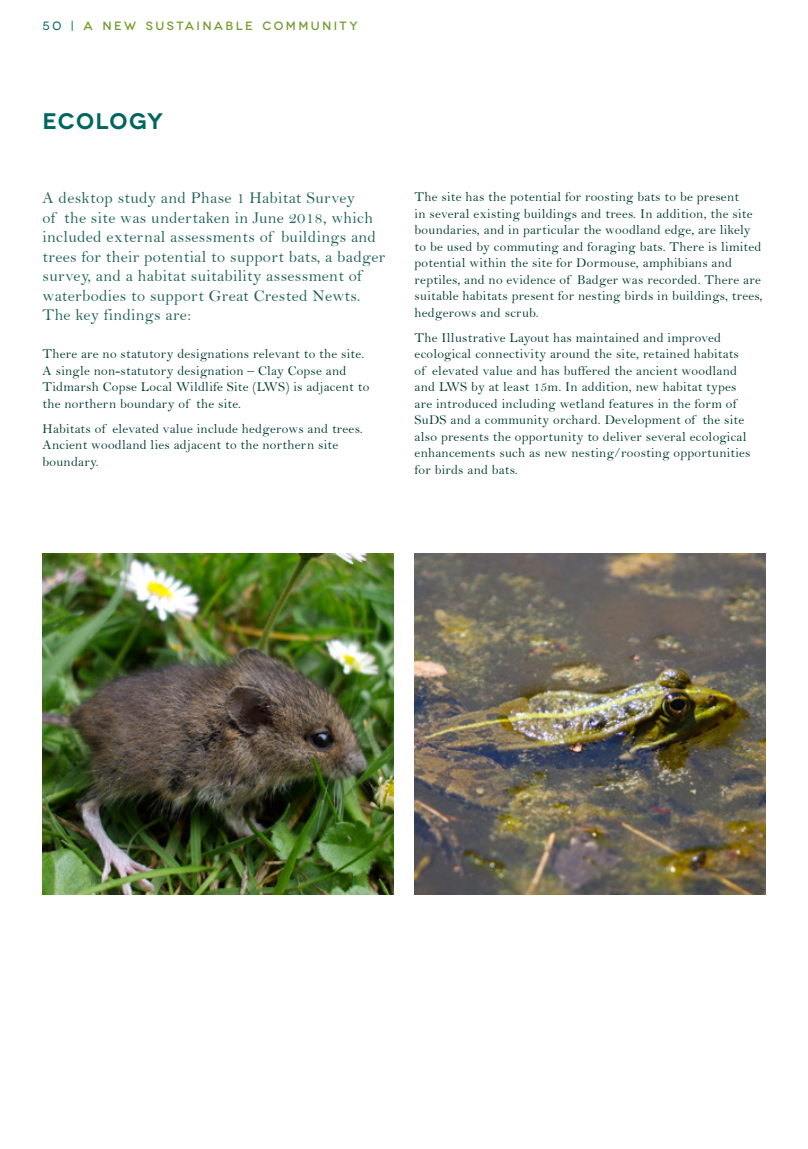
<style>
.page{position:relative;width:808px;height:1149px;background:#fff}
.page>*{position:absolute;margin:0;border:0;box-sizing:border-box;transform-origin:0 0}
._28776_-_Sub_Heading{font:600 22.5px "Novecentowide";letter-spacing:.045em;color:#00665f}
._28776_-_Intro_Para{font:16.5px/19.5px "Bell";letter-spacing:.02em;color:#216357}
._28776_-_Body_Text{font:13.5px/16.5px "Bell";letter-spacing:.02em;color:#053d33}
.t1{font:500 12px "Novecentowide";letter-spacing:.2em;color:#759c2e}
.s1{font-weight:400;color:#00665f}
</style>
<div class="page">
<img style="left:43px;top:553px;width:350px;height:341px">
<img style="left:415px;top:553px;width:350px;height:341px">
<p class="t1" style="left:43px;top:18px;width:317px"><span class="s1">50 |</span> A NEW SUSTAINABLE COMMUNITY</p>
<p class="_28776_-_Sub_Heading" style="left:43px;top:107px;width:122px">ECOLOGY</p>
<p class="_28776_-_Intro_Para" style="left:43px;top:188px;width:344px">A desktop study and Phase 1 Habitat Survey<br>of the site was undertaken in June 2018, which included external assessments of buildings and trees for their potential to support bats, a badger survey, and a habitat suitability assessment of waterbodies to support Great Crested Newts.<br>The key findings are:</p>
<p class="_28776_-_Body_Text" style="left:43px;top:345px;width:328px">There are no statutory designations relevant to the site.<br>A single non-statutory designation – Clay Copse and Tidmarsh Copse Local Wildlife Site (LWS) is adjacent to the northern boundary of the site.</p>
<p class="_28776_-_Body_Text" style="left:43px;top:420px;width:322px">Habitats of elevated value include hedgerows and trees.<br>Ancient woodland lies adjacent to the northern site boundary.</p>
<p class="_28776_-_Body_Text" style="left:415px;top:188px;width:349px">The site has the potential for roosting bats to be present<br>in several existing buildings and trees. In addition, the site boundaries, and in particular the woodland edge, are likely to be used by commuting and foraging bats. There is limited potential within the site for Dormouse, amphibians and reptiles, and no evidence of Badger was recorded. There are suitable habitats present for nesting birds in buildings, trees, hedgerows and scrub.</p>
<p class="_28776_-_Body_Text" style="left:415px;top:329px;width:337px">The Illustrative Layout has maintained and improved ecological connectivity around the site, retained habitats of elevated value and has buffered the ancient woodland and LWS by at least 15m. In addition, new habitat types are introduced including wetland features in the form of SuDS and a community orchard. Development of the site also presents the opportunity to deliver several ecological enhancements such as new nesting/roosting opportunities for birds and bats.</p>
</div>
